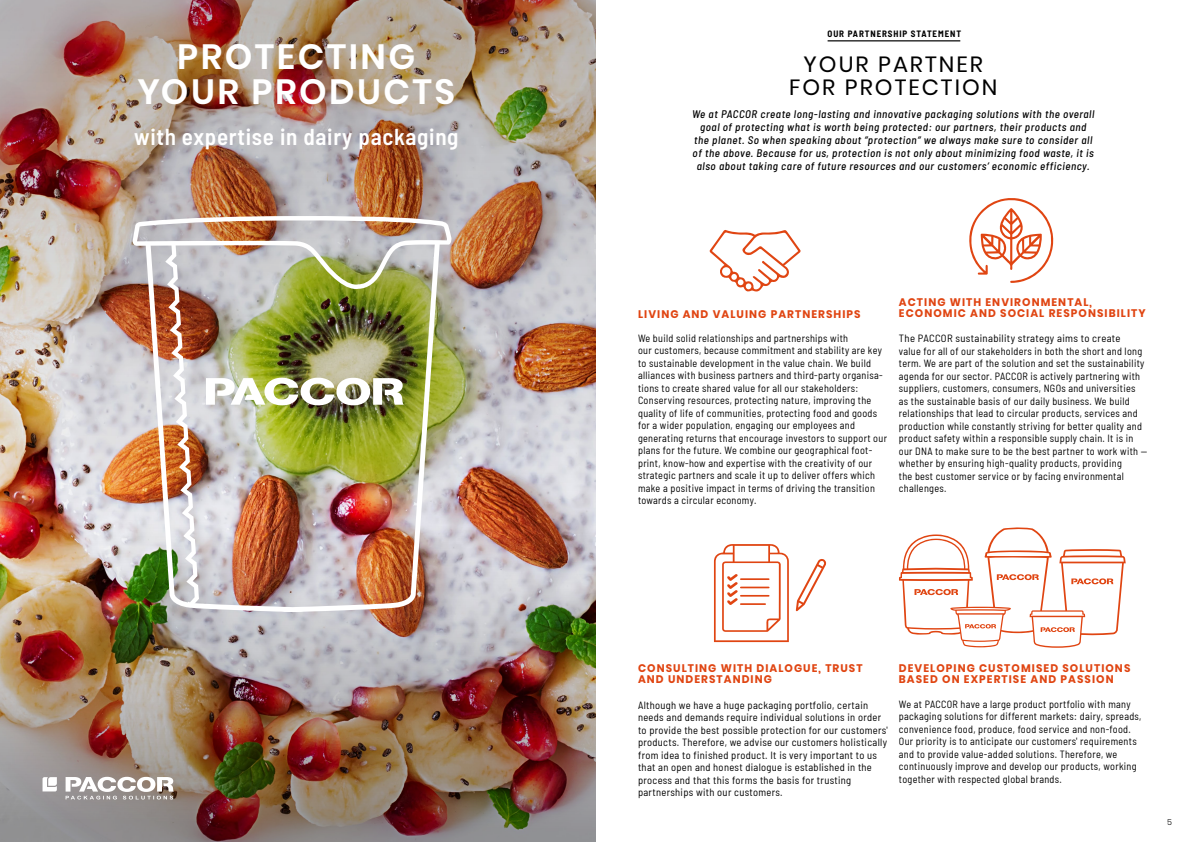
<style>
.page{position:relative;width:1191px;height:842px;background:#fff}
.page>*{position:absolute;margin:0;border:0;box-sizing:border-box;transform-origin:0 0}
.t1{font:600 35px/35px "Poppins";letter-spacing:.07em;color:#fff;text-align:center}
.t2{font:600 semi-condensed 23px "Barlow";letter-spacing:.03em;color:#fff}
.t3{font:22px/23px "Poppins";letter-spacing:.09em;color:#000;text-align:center}
.t4{font:italic 500 semi-condensed 11px/13px "Barlow";letter-spacing:.05em;color:#000;text-align:center}
.t5{font:700 11px/11px "Poppins";letter-spacing:.1em;color:#e04512}
.t6{font:semi-condensed 10.5px/12.5px "Barlow";letter-spacing:.03em;color:#000}
.t7{font:700 semi-condensed 9px "Barlow";letter-spacing:.1em;color:#000}
.t8{font:300 8px "Poppins";color:#000}
</style>
<div class="page">
<img style="left:0;top:732px;width:595px;height:110px">
<img style="left:0;top:0;width:595px;height:732px">
<hr style="left:827px;top:40px;width:133px;height:1px;background:#000">
<svg style="left:66px;top:777px;width:108px;height:22px"></svg>
<svg style="left:43px;top:777px;width:14px;height:14px"></svg>
<img style="left:132px;top:216px;width:319px;height:391px">
<svg style="left:899px;top:527px;width:226px;height:121px"></svg>
<svg style="left:969px;top:198px;width:84px;height:85px"></svg>
<svg style="left:709px;top:230px;width:92px;height:62px"></svg>
<svg style="left:714px;top:544px;width:112px;height:98px"></svg>
<h1 class="t1" style="left:138px;top:40px;width:319px">PROTECTING<br>YOUR PRODUCTS</h1>
<h2 class="t2" style="left:134px;top:120px;width:326px">with expertise in dairy packaging</h2>
<p class="t7" style="left:827px;top:27px;width:135px">OUR PARTNERSHIP STATEMENT</p>
<h3 class="t3" style="left:789px;top:53px;width:210px">YOUR PARTNER<br>FOR PROTECTION</h3>
<p class="t4" style="left:692px;top:106px;width:404px">We at PACCOR create long-lasting and innovative packaging solutions with the overall goal of protecting what is worth being protected: our partners, their products and the planet. So when speaking about “protection“ we always make sure to consider all of the above. Because for us, protection is not only about minimizing food waste, it is also about taking care of future resources and our customers‘ economic efficiency.</p>
<p class="t5" style="left:638px;top:308px;width:224px">LIVING AND VALUING PARTNERSHIPS</p>
<p class="t6" style="left:638px;top:331px;width:250px">We build solid relationships and partnerships with<br>our customers, because commitment and stability are key to sustainable development in the value chain. We build alliances with business partners and third-party organisa&shy;tions to create shared value for all our stakeholders:<br>Conserving resources, protecting nature, improving the quality of life of communities, protecting food and goods for a wider population, engaging our employees and generating returns that encourage investors to support our plans for the future. We combine our geographical foot&shy;print, know-how and expertise with the creativity of our strategic partners and scale it up to deliver offers which make a positive impact in terms of driving the transition towards a circular economy.</p>
<p class="t5" style="left:899px;top:297px;width:248px">ACTING WITH ENVIRONMENTAL,<br>ECONOMIC AND SOCIAL RESPONSIBILITY</p>
<p class="t6" style="left:899px;top:331px;width:250px">The PACCOR sustainability strategy aims to create<br>value for all of our stakeholders in both the short and long term. We are part of the solution and set the sustainability agenda for our sector. PACCOR is actively partnering with suppliers, customers, consumers, NGOs and universities as the sustainable basis of our daily business. We build relationships that lead to circular products, services and production while constantly striving for better quality and product safety within a responsible supply chain. It is in our DNA to make sure to be the best partner to work with — whether by ensuring high-quality products, providing<br>the best customer service or by facing environmental challenges.</p>
<p class="t5" style="left:638px;top:663px;width:226px">CONSULTING WITH DIALOGUE, TRUST<br>AND UNDERSTANDING</p>
<p class="t6" style="left:638px;top:698px;width:251px">Although we have a huge packaging portfolio, certain needs and demands require individual solutions in order to provide the best possible protection for our customers' products. Therefore, we advise our customers holistically from idea to finished product. It is very important to us that an open and honest dialogue is established in the process and that this forms the basis for trusting partnerships with our customers.</p>
<p class="t5" style="left:899px;top:663px;width:233px">DEVELOPING CUSTOMISED SOLUTIONS<br>BASED ON EXPERTISE AND PASSION</p>
<p class="t6" style="left:899px;top:697px;width:244px">We at PACCOR have a large product portfolio with many packaging solutions for different markets: dairy, spreads, convenience food, produce, food service and non-food.<br>Our priority is to anticipate our customers' requirements and to provide value-added solutions. Therefore, we continuously improve and develop our products, working together with respected global brands.</p>
<p class="t8" style="left:1167px;top:817px;width:6px">5</p>
</div>
